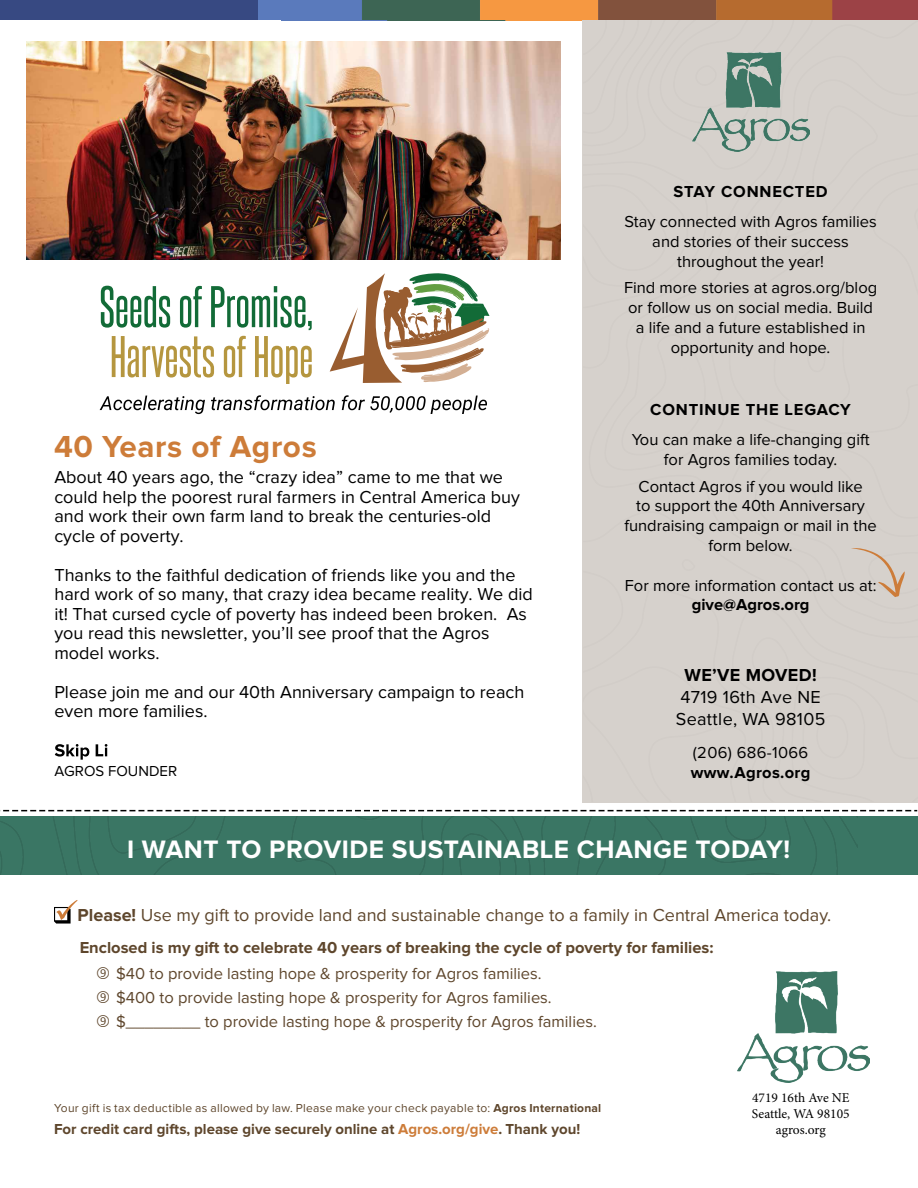
<style>
.page{position:relative;width:918px;height:1188px;background:#fff}
.page>*{position:absolute;margin:0;border:0;box-sizing:border-box;transform-origin:0 0}
.t1{font:700 31.5px "Proxima Nova";letter-spacing:.02em;color:#cd7c39}
.t2{font:700 26.1px "Proxima Nova";letter-spacing:.02em;color:#fff}
.t3{font:18px/19.5px "Proxima Nova";color:#000}
.t4{font:18px "Proxima Nova";color:#5e462c}
.t5{font:18px/21.6px "Proxima Nova";letter-spacing:.02em;color:#000}
.t6{font:700 18px "Proxima Nova";letter-spacing:.02em;color:#000}
.t7{font:16.5px/19.8px "Proxima Nova";color:#000;text-align:center}
.t8{font:16.5px/24px "Proxima Nova";color:#5e462c}
.t9{font:700 16.5px "Proxima Nova";color:#5e462c}
.t10{font:700 16.5px "Proxima Nova";letter-spacing:.035em;color:#000}
.t11{font:700 16.5px "Proxima Nova";color:#000}
.t12{font:16.5px "Proxima Nova";letter-spacing:.02em;color:#000}
.t13{font:700 15px "Proxima Nova";color:#5e462c}
.t14{font:15px "Proxima Nova";color:#000}
.t15{font:13.5px/16.2px "Minion Pro";color:#000;text-align:center}
.t16{font:12px "Proxima Nova";letter-spacing:.025em;color:#5e462c}
.s1{font-weight:700}
.s2{color:#cd7c39}
</style>
<div class="page">
<img style="left:26px;top:41px;width:535px;height:219px">
<img style="left:738px;top:972px;width:131px;height:111px">
<div style="left:0;top:817px;width:918px;height:58px;background:#3a7664"></div>
<div style="left:584px;top:20px;width:334px;height:781px;background:#d6d1cc"></div>
<svg style="left:0;top:810px;width:917px;height:1px"></svg>
<svg style="left:851px;top:547px;width:54px;height:50px;background:#d4c7bb"></svg>
<svg style="left:54px;top:900px;width:24px;height:24px"></svg>
<img style="left:692px;top:52px;width:117px;height:99px">
<div style="left:0;top:0;width:340px;height:20px;background:#374982"></div>
<img style="left:258px;top:0;width:654px;height:20px">
<svg style="left:55px;top:744px;width:52px;height:16px"></svg>
<svg style="left:101px;top:286px;width:69px;height:42px"></svg>
<svg style="left:180px;top:286px;width:22px;height:42px"></svg>
<svg style="left:211px;top:286px;width:101px;height:44px"></svg>
<svg style="left:100px;top:396px;width:105px;height:18px"></svg>
<svg style="left:211px;top:395px;width:124px;height:15px"></svg>
<svg style="left:342px;top:395px;width:145px;height:19px"></svg>
<svg style="left:112px;top:336px;width:102px;height:42px"></svg>
<svg style="left:224px;top:336px;width:22px;height:42px"></svg>
<svg style="left:255px;top:336px;width:57px;height:48px"></svg>
<svg style="left:330px;top:273px;width:160px;height:110px"></svg>
<div style="left:912px;top:0;width:6px;height:20px;background:#9c4246"></div>
<h1 class="t1" style="left:54px;top:432px;width:264px">40 Years of Agros</h1>
<p class="t3" style="left:54px;top:468px;width:467px">About 40 years ago, the “crazy idea” came to me that we could help the poorest rural farmers in Central America buy and work their own farm land to break the centuries-old cycle of poverty.</p>
<p class="t3" style="left:54px;top:565px;width:480px">Thanks to the faithful dedication of friends like you and the hard work of so many, that crazy idea became reality. We did it! That cursed cycle of poverty has indeed been broken. As you read this newsletter, you’ll see proof that the Agros model works.</p>
<p class="t3" style="left:54px;top:682px;width:471px">Please join me and our 40th Anniversary campaign to reach even more families.</p>
<p class="t14" style="left:54px;top:762px;width:124px">AGROS FOUNDER</p>
<p class="t10" style="left:674px;top:184px;width:156px">STAY CONNECTED</p>
<p class="t7" style="left:624px;top:212px;width:254px">Stay connected with Agros families and stories of their success throughout the year!</p>
<p class="t7" style="left:624px;top:278px;width:255px">Find more stories at agros.org/blog or follow us on social media. Build a life and a future established in opportunity and hope.</p>
<p class="t10" style="left:650px;top:402px;width:202px">CONTINUE THE LEGACY</p>
<p class="t7" style="left:632px;top:430px;width:239px">You can make a life-changing gift for Agros families today.</p>
<p class="t7" style="left:624px;top:477px;width:254px">Contact Agros if you would like<br>to support the 40th Anniversary fundraising campaign or mail in the form below.</p>
<p class="t7" style="left:625px;top:576px;width:253px">For more information contact us at:</p>
<p class="t11" style="left:692px;top:597px;width:119px">give@Agros.org</p>
<p class="t6" style="left:685px;top:667px;width:134px">WE’VE MOVED!</p>
<p class="t5" style="left:676px;top:687px;width:151px">4719 16th Ave NE<br>Seattle, WA 98105</p>
<p class="t12" style="left:693px;top:743px;width:117px">(206) 686-1066</p>
<p class="t10" style="left:691px;top:765px;width:121px">www.Agros.org</p>
<h2 class="t2" style="left:127px;top:837px;width:665px">I WANT TO PROVIDE SUSTAINABLE CHANGE TODAY!</h2>
<p class="t4" style="left:78px;top:904px;width:755px"><span class="s1">Please!</span> Use my gift to provide land and sustainable change to a family in Central America today.</p>
<p class="t9" style="left:80px;top:940px;width:635px">Enclosed is my gift to celebrate 40 years of breaking the cycle of poverty for families:</p>
<p class="t8" style="left:116px;top:961px;width:482px">$40 to provide lasting hope &amp; prosperity for Agros families.<br>$400 to provide lasting hope &amp; prosperity for Agros families. $________ to provide lasting hope &amp; prosperity for Agros families.</p>
<p class="t16" style="left:54px;top:1101px;width:549px">Your gift is tax deductible as allowed by law. Please make your check payable to: <span class="s1">Agros International</span></p>
<p class="t15" style="left:752px;top:1089px;width:99px">4719 16th Ave NE<br>Seattle, WA 98105 agros.org</p>
<p class="t13" style="left:54px;top:1122px;width:528px">For credit card gifts, please give securely online at <span class="s2">Agros.org/give</span>. Thank you!</p>
</div>
